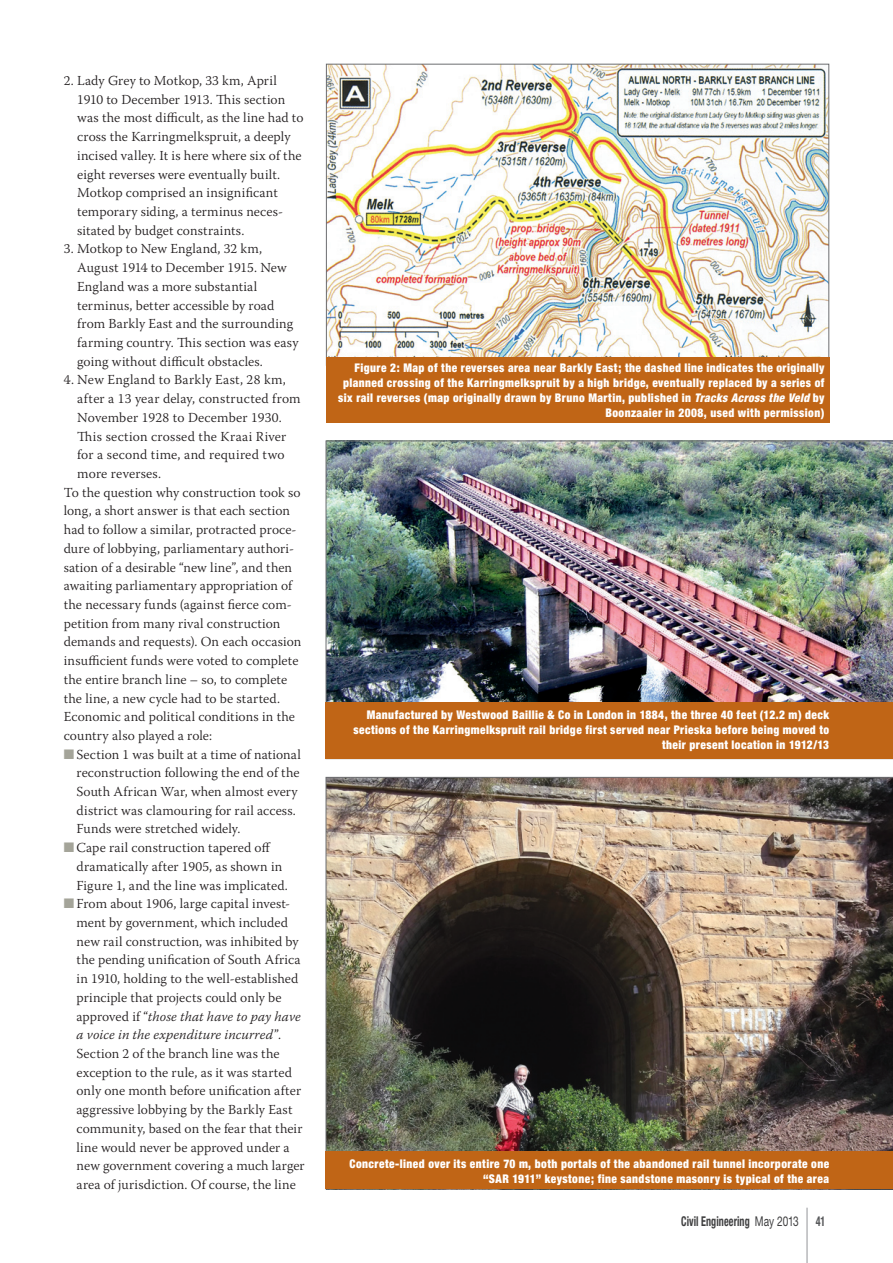
<style>
.page{position:relative;width:893px;height:1263px;background:#fff}
.page>*{position:absolute;margin:0;border:0;box-sizing:border-box;transform-origin:0 0}
.t1{font:300 13.65px/18.8px "Warnock Pro";letter-spacing:.01em;color:#231f20}
.t2{font:700 condensed 13.5px "Helvetica Neue";letter-spacing:.005em;color:#3e3e3f;scale:.75 1}
.t3{font:900 condensed 12px/15px "Helvetica Neue";letter-spacing:.04em;color:#fff;text-align:right;scale:.95 1}
.s1{color:#a4a499}
.s2{font-style:italic}
.s3{font-weight:400;font-stretch:normal}
.s4{color:#57585a}
</style>
<div class="page">
<hr style="left:807px;top:1208px;width:1px;height:55px;background:#939598">
<img style="left:328px;top:66px;width:499px;height:291px">
<img style="left:326px;top:441px;width:567px;height:261px">
<img style="left:326px;top:777px;width:567px;height:374px">
<div style="left:326px;top:357px;width:503px;height:65px;background:#c06516"></div>
<div style="left:326px;top:702px;width:567px;height:57px;background:#c06516"></div>
<div style="left:326px;top:1151px;width:567px;height:38px;background:#c06516"></div>
<p class="t1" style="left:77px;top:72px;width:228px;text-indent:-13px">2. Lady Grey to Motkop, 33 km, April 1910 to December 1913. This section was the most difficult, as the line had to cross the Karringmelkspruit, a deeply incised valley. It is here where six of the eight reverses were eventually built.<br>Motkop comprised an insignificant temporary siding, a terminus neces&shy;sitated by budget constraints.</p>
<p class="t1" style="left:77px;top:241px;width:223px;text-indent:-13px">3. Motkop to New England, 32 km, August 1914 to December 1915. New England was a more substantial terminus, better accessible by road from Barkly East and the surrounding farming country. This section was easy going without difficult obstacles.</p>
<p class="t1" style="left:64px;top:372px;width:224px">4. New England to Barkly East, 28 km,</p>
<p class="t1" style="left:77px;top:390px;width:225px">after a 13 year delay, constructed from</p>
<p class="t1" style="left:77px;top:409px;width:206px">November 1928 to December 1930.</p>
<p class="t1" style="left:77px;top:428px;width:211px">This section crossed the Kraai River</p>
<p class="t1" style="left:77px;top:447px;width:209px">for a second time, and required two</p>
<p class="t1" style="left:77px;top:465px;width:85px">more reverses.</p>
<p class="t1" style="left:64px;top:484px;width:238px">To the question why construction took so</p>
<p class="t1" style="left:64px;top:503px;width:228px">long, a short answer is that each section</p>
<p class="t1" style="left:64px;top:521px;width:234px">had to follow a similar, protracted proce-</p>
<p class="t1" style="left:64px;top:540px;width:232px">dure of lobbying, parliamentary authori-</p>
<p class="t1" style="left:64px;top:559px;width:230px">sation of a desirable “new line”, and then</p>
<p class="t1" style="left:64px;top:578px;width:230px">awaiting parliamentary appropriation of</p>
<p class="t1" style="left:64px;top:596px;width:229px">the necessary funds (against fierce com-</p>
<p class="t1" style="left:64px;top:615px;width:218px">petition from many rival construction</p>
<p class="t1" style="left:64px;top:634px;width:239px">demands and requests). On each occasion</p>
<p class="t1" style="left:64px;top:652px;width:236px">insufficient funds were voted to complete</p>
<p class="t1" style="left:64px;top:671px;width:225px">the entire branch line – so, to complete</p>
<p class="t1" style="left:64px;top:690px;width:218px">the line, a new cycle had to be started.</p>
<p class="t1" style="left:64px;top:709px;width:233px">Economic and political conditions in the</p>
<p class="t1" style="left:64px;top:727px;width:150px">country also played a role:</p>
<p class="t1" style="left:77px;top:746px;width:226px;text-indent:-13px"><span class="s1">■</span> Section 1 was built at a time of national reconstruction following the end of the South African War, when almost every district was clamouring for rail access.<br>Funds were stretched widely.</p>
<p class="t1" style="left:77px;top:839px;width:213px;text-indent:-13px"><span class="s1">■</span> Cape rail construction tapered off dramatically after 1905, as shown in<br>Figure 1, and the line was implicated.</p>
<p class="t1" style="left:77px;top:896px;width:230px;text-indent:-13px"><span class="s1">■</span> From about 1906, large capital invest&shy;ment by government, which included new rail construction, was inhibited by the pending unification of South Africa in 1910, holding to the well-established principle that projects could only be approved if “<span class="s2">those that have to pay have a voice in the expenditure incurred</span>”.<br>Section 2 of the branch line was the exception to the rule, as it was started only one month before unification after aggressive lobbying by the Barkly East community, based on the fear that their line would never be approved under a new government covering a much larger area of jurisdiction. Of course, the line</p>
<p class="t3" style="left:338px;top:361px;width:513px">Figure 2: Map of the reverses area near Barkly East; the dashed line indicates the originally planned crossing of the Karringmelkspruit by a high bridge, eventually replaced by a series of six rail reverses (map originally drawn by Bruno Martin, published in <span class="s2">Tracks Across the Veld</span> by Boonzaaier in 2008, used with permission)</p>
<p class="t3" style="left:353px;top:708px;width:502px">Manufactured by Westwood Baillie &amp; Co in London in 1884, the three 40 feet (12.2 m) deck sections of the Karringmelkspruit rail bridge first served near Prieska before being moved to their present location in 1912/13</p>
<p class="t3" style="left:349px;top:1157px;width:506px">Concrete-lined over its entire 70 m, both portals of the abandoned rail tunnel incorporate one “SAR 1911” keystone; fine sandstone masonry is typical of the area</p>
<p class="t2" style="left:681px;top:1217px;width:194px">Civil Engineering <span class="s3">May 2013</span> <span class="s4">41</span></p>
</div>
